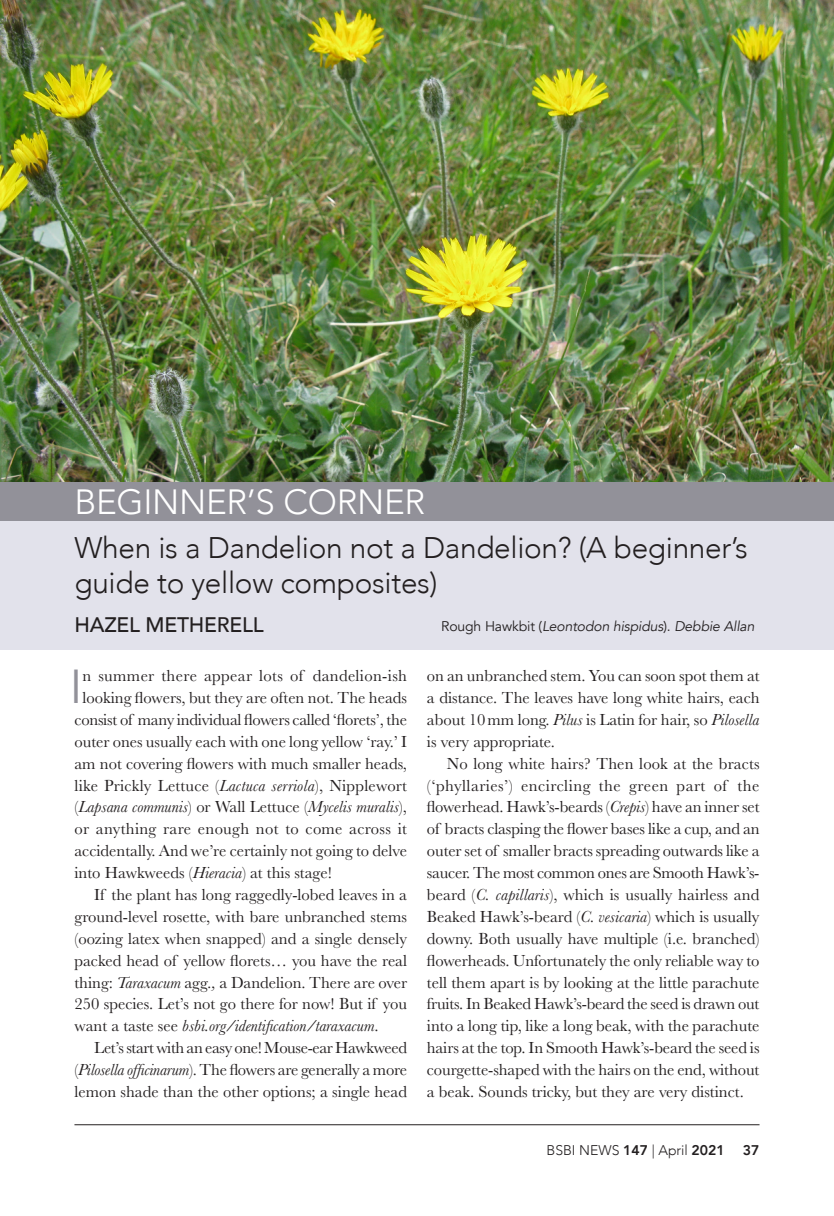
<style>
.page{position:relative;width:834px;height:1216px;background:#fff}
.page>*{position:absolute;margin:0;border:0;box-sizing:border-box;transform-origin:0 0}
.Drop_cap_2_lines{font:47.6px "Avenir";color:#929199}
.Section_header{font:300 35px "Avenir";letter-spacing:-.01em;color:#fff}
.Article_title{font:300 29.75px/35px "Avenir";letter-spacing:-.01em;color:#231f20}
.Article_authors{font:500 21px "Avenir";letter-spacing:-.01em;color:#231f20}
.Justified_indent{font:16.62px/21.9px "Baskerville";color:#231f20;text-align:justify}
.Drop_cap_2_lines-2{font:16.62px "Baskerville";color:#231f20}
.Drop_cap_2_lines-3{font:16.62px "Baskerville";letter-spacing:.02em;color:#231f20}
.Drop_cap_2_lines-4{font:italic 16.62px "Baskerville";color:#231f20}
.Photo_Figure_caption{font:italic 14px "Avenir";letter-spacing:-.01em;color:#231f20}
.t1{font:300 14px "Avenir";color:#231f20}
.t2{font:800 14px "Avenir";color:#231f20}
.s1{font-style:normal}
.s2{font-style:italic}
.s3{font-weight:800}
</style>
<div class="page">
<hr style="left:74px;top:1124px;width:685px;height:1px;background:#231f20">
<div style="left:0;top:481px;width:833px;height:40px;background:#929199"></div>
<div style="left:0;top:521px;width:833px;height:128px;background:#e2e2eb"></div>
<img style="left:0;top:0;width:833px;height:481px">
<p class="Section_header" style="left:74px;top:481px;width:352px">BEGINNER’S CORNER</p>
<p class="Article_title" style="left:74px;top:530px;width:674px">When is a Dandelion not a Dandelion? (A beginner’s guide to yellow composites)</p>
<p class="Article_authors" style="left:74px;top:607px;width:191px">HAZEL METHERELL</p>
<p class="Photo_Figure_caption" style="left:441px;top:618px;width:315px"><span class="s1">Rough Hawkbit (</span>Leontodon hispidus<span class="s1">).</span> Debbie Allan</p>
<p class="Drop_cap_2_lines" style="left:70px;top:658px;width:14px">I</p>
<p class="Drop_cap_2_lines-3" style="left:82px;top:665px;width:326px">n summer there appear lots of dandelion-ish</p>
<p class="Drop_cap_2_lines-2" style="left:82px;top:687px;width:326px">looking flowers, but they are often not. The heads</p>
<p class="Drop_cap_2_lines-2" style="left:74px;top:709px;width:334px">consist of many individual flowers called ‘florets’, the</p>
<p class="Drop_cap_2_lines-2" style="left:74px;top:730px;width:334px">outer ones usually each with one long yellow ‘ray.’ I</p>
<p class="Drop_cap_2_lines-2" style="left:74px;top:752px;width:334px">am not covering flowers with much smaller heads,</p>
<p class="Drop_cap_2_lines-2" style="left:74px;top:774px;width:334px">like Prickly Lettuce (<span class="s2">Lactuca serriola</span>), Nipplewort</p>
<p class="Drop_cap_2_lines-4" style="left:74px;top:796px;width:334px"><span class="s1">(</span>Lapsana communis<span class="s1">) or Wall Lettuce (</span>Mycelis muralis<span class="s1">),</span></p>
<p class="Drop_cap_2_lines-3" style="left:74px;top:818px;width:334px">or anything rare enough not to come across it</p>
<p class="Drop_cap_2_lines-2" style="left:74px;top:840px;width:334px">accidentally. And we’re certainly not going to delve</p>
<p class="Drop_cap_2_lines-2" style="left:74px;top:862px;width:259px">into Hawkweeds (<span class="s2">Hieracia</span>) at this stage!</p>
<p class="Justified_indent" style="left:74px;top:883px;width:334px;text-indent:20px">If the plant has long raggedly-lobed leaves in a ground-level rosette, with bare unbranched stems (oozing latex when snapped) and a single densely packed head of yellow florets… you have the real thing: <span class="s2">Taraxacum</span> agg<span class="s2">.,</span> a Dandelion. There are over 250 species. Let’s not go there for now! But if you want a taste see <span class="s2">bsbi.org/identification/taraxacum</span>.</p>
<p class="Justified_indent" style="left:74px;top:1037px;width:334px;text-indent:20px">Let’s start with an easy one! Mouse-ear Hawkweed (<span class="s2">Pilosella officinarum</span>). The flowers are generally a more lemon shade than the other options; a single head</p>
<p class="Justified_indent" style="left:427px;top:665px;width:334px">on an unbranched stem. You can soon spot them at a distance. The leaves have long white hairs, each about 10mm long. <span class="s2">Pilus</span> is Latin for hair, so <span class="s2">Pilosella </span>is very appropriate.</p>
<p class="Justified_indent" style="left:427px;top:752px;width:334px;text-indent:20px">No long white hairs? Then look at the bracts (‘phyllaries’) encircling the green part of the flowerhead. Hawk’s-beards (<span class="s2">Crepis</span>) have an inner set of bracts clasping the flower bases like a cup, and an outer set of smaller bracts spreading outwards like a saucer. The most common ones are Smooth Hawk’s&shy;beard (<span class="s2">C. capillaris</span>), which is usually hairless and Beaked Hawk’s-beard (<span class="s2">C. vesicaria</span>) which is usually downy. Both usually have multiple (i.e. branched) flowerheads. Unfortunately the only reliable way to tell them apart is by looking at the little parachute fruits. In Beaked Hawk’s-beard the seed is drawn out into a long tip, like a long beak, with the parachute hairs at the top. In Smooth Hawk’s-beard the seed is courgette-shaped with the hairs on the end, without a beak. Sounds tricky, but they are very distinct.</p>
<p class="t1" style="left:546px;top:1141px;width:180px">BSBI NEWS <span class="s3">147</span> | April <span class="s3">2021</span></p>
<p class="t2" style="left:742px;top:1138px;width:18px">37</p>
</div>
